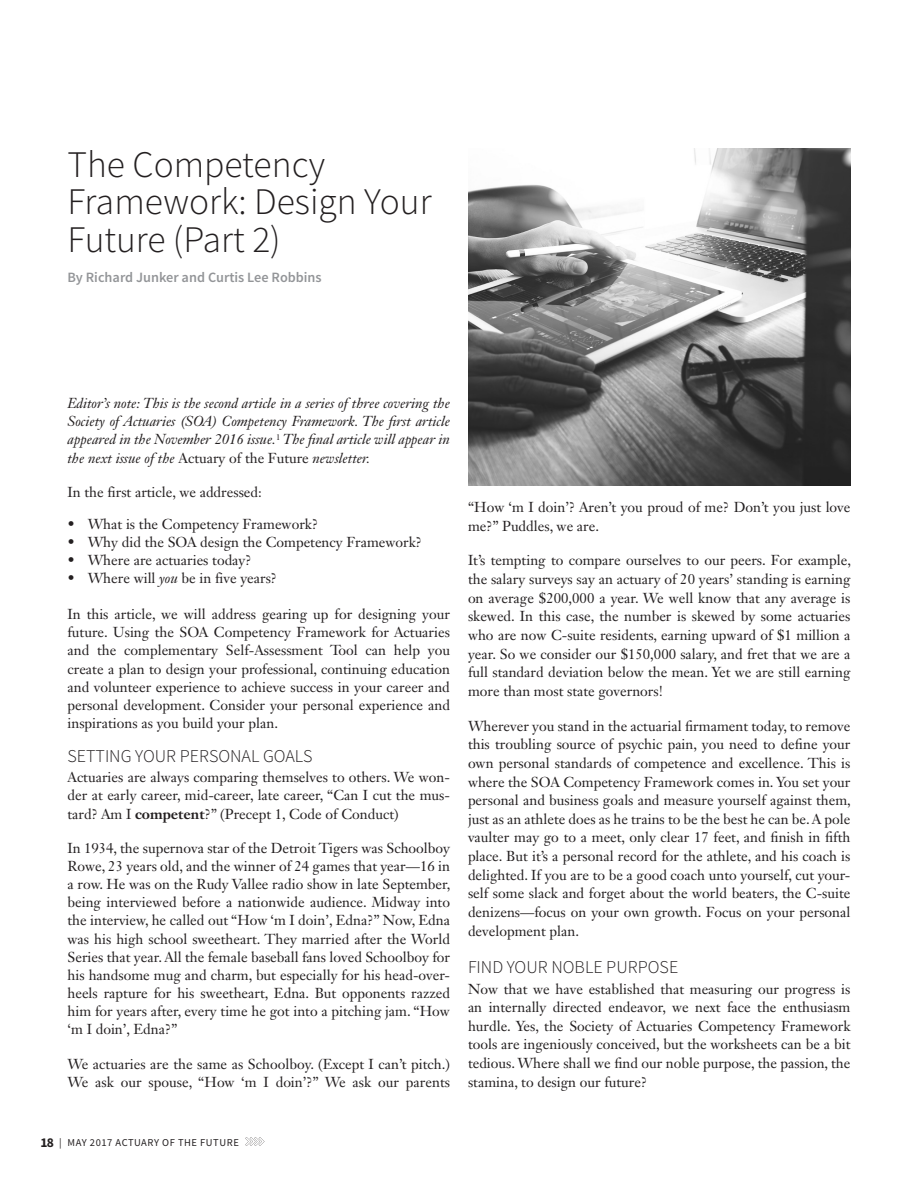
<style>
.page{position:relative;width:918px;height:1188px;background:#fff}
.page>*{position:absolute;margin:0;border:0;box-sizing:border-box;transform-origin:0 0}
.Article_TItle{font:300 37.5px/37.7px "Source Sans Pro";color:#231f20}
.Article_Subhead_A{font:300 18px "Source Sans Pro";color:#231f20}
.Article_Body{font:14.25px/18.6px "Janson Text LT Std";color:#231f20;text-align:justify}
.t1{font:italic 14.25px/18.1px "Janson Text LT Std";color:#231f20;text-align:justify}
.Article_Author_Bylin{font:600 14.25px "Source Sans Pro";color:#939598}
.t2{font:10.5px "Source Sans Pro";letter-spacing:.05em;color:#231f20}
.s1{font-style:normal}
.s2{font-style:italic}
.s3{font-weight:700}
.s4{font-weight:700;font-size:13.5px}
</style>
<div class="page">
<svg style="left:245px;top:1137px;width:20px;height:9px"></svg>
<img style="left:468px;top:148px;width:382px;height:338px">
<p class="Article_TItle" style="left:68px;top:146px;width:366px">The Competency<br>Framework: Design Your<br>Future (Part 2)</p>
<p class="Article_Author_Bylin" style="left:68px;top:268px;width:256px">By Richard Junker and Curtis Lee Robbins</p>
<p class="t1" style="left:68px;top:394px;width:384px">Editor’s note: This is the second article in a series of three covering the Society of Actuaries (SOA) Competency Framework. The first article appeared in the November 2016 issue.<sup>1</sup> The final article will appear in the next issue of the <span class="s1">Actuary of the Future</span> newsletter.</p>
<p class="Article_Body" style="left:68px;top:483px;width:196px">In the first article, we addressed:</p>
<p class="Article_Body" style="left:68px;top:514px;width:252px">• What is the Competency Framework?</p>
<p class="Article_Body" style="left:68px;top:532px;width:356px">• Why did the SOA design the Competency Framework?</p>
<p class="Article_Body" style="left:68px;top:550px;width:186px">• Where are actuaries today?</p>
<p class="Article_Body" style="left:68px;top:569px;width:211px">• Where will <span class="s2">you</span> be in five years?</p>
<p class="Article_Body" style="left:68px;top:605px;width:384px;line-height:18.1px">In this article, we will address gearing up for designing your future. Using the SOA Competency Framework for Actuaries and the complementary Self-Assessment Tool can help you create a plan to design your professional, continuing education and volunteer experience to achieve success in your career and personal development. Consider your personal experience and inspirations as you build your plan.</p>
<p class="Article_Subhead_A" style="left:68px;top:745px;width:246px">SETTING YOUR PERSONAL GOALS</p>
<p class="Article_Body" style="left:68px;top:768px;width:384px;line-height:18.1px">Actuaries are always comparing themselves to others. We won&shy;der at early career, mid-career, late career, “Can I cut the mus&shy;tard? Am I <span class="s3">competent</span>?” (Precept 1, Code of Conduct)</p>
<p class="Article_Body" style="left:68px;top:839px;width:385px;line-height:18.1px">In 1934, the supernova star of the Detroit Tigers was Schoolboy Rowe, 23 years old, and the winner of 24 games that year—16 in a row. He was on the Rudy Vallee radio show in late September, being interviewed before a nationwide audience. Midway into the interview, he called out “How ‘m I doin’, Edna?” Now, Edna was his high school sweetheart. They married after the World Series that year. All the female baseball fans loved Schoolboy for his handsome mug and charm, but especially for his head-over&shy;heels rapture for his sweetheart, Edna. But opponents razzed him for years after, every time he got into a pitching jam. “How ‘m I doin’, Edna?”</p>
<p class="Article_Body" style="left:68px;top:1054px;width:384px;line-height:18.1px">We actuaries are the same as Schoolboy. (Except I can’t pitch.)<br>We ask our spouse, “How ‘m I doin’?” We ask our parents</p>
<p class="Article_Body" style="left:468px;top:498px;width:384px">“How ‘m I doin’? Aren’t you proud of me? Don’t you just love me?” Puddles, we are.</p>
<p class="Article_Body" style="left:468px;top:551px;width:385px">It’s tempting to compare ourselves to our peers. For example, the salary surveys say an actuary of 20 years’ standing is earning on average $200,000 a year. We well know that any average is skewed. In this case, the number is skewed by some actuaries who are now C-suite residents, earning upward of $1 million a year. So we consider our $150,000 salary, and fret that we are a full standard deviation below the mean. Yet we are still earning more than most state governors!</p>
<p class="Article_Body" style="left:468px;top:716px;width:385px">Wherever you stand in the actuarial firmament today, to remove this troubling source of psychic pain, you need to define your own personal standards of competence and excellence. This is where the SOA Competency Framework comes in. You set your personal and business goals and measure yourself against them, just as an athlete does as he trains to be the best he can be. A pole vaulter may go to a meet, only clear 17 feet, and finish in fifth place. But it’s a personal record for the athlete, and his coach is delighted. If you are to be a good coach unto yourself, cut your&shy;self some slack and forget about the world beaters, the C-suite denizens—focus on your own growth. Focus on your personal development plan.</p>
<p class="Article_Subhead_A" style="left:468px;top:956px;width:212px">FIND YOUR NOBLE PURPOSE</p>
<p class="Article_Body" style="left:468px;top:979px;width:384px">Now that we have established that measuring our progress is an internally directed endeavor, we next face the enthusiasm hurdle. Yes, the Society of Actuaries Competency Framework tools are ingeniously conceived, but the worksheets can be a bit tedious. Where shall we find our noble purpose, the passion, the stamina, to design our future?</p>
<p class="t2" style="left:40px;top:1136px;width:200px"><span class="s4">18</span> | MAY 2017 ACTUARY OF THE FUTURE</p>
</div>
